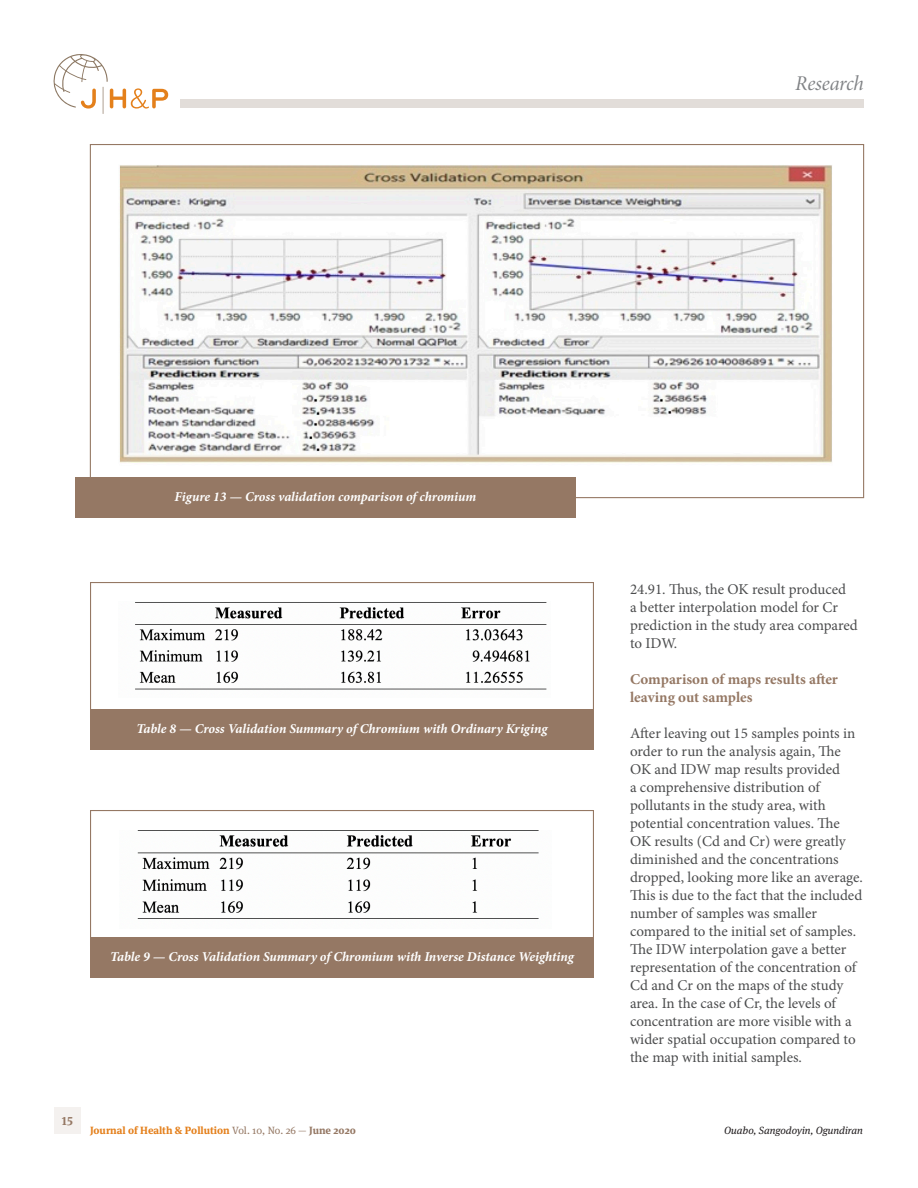
<style>
.page{position:relative;width:918px;height:1188px;background:#fff}
.page>*{position:absolute;margin:0;border:0;box-sizing:border-box;transform-origin:0 0}
.t1{font:21px "Minion Pro It Subh";letter-spacing:-.01em;color:#808285}
.Journal_Paragraph{font:15px/18px "Minion Pro";color:#4b4c4d}
.Journal_Paragraph-2{font:700 15px/18px "Minion Pro";letter-spacing:-.005em;color:#957864}
.Figure_Caption{font:italic 700 13.5px "Minion Pro";letter-spacing:-.005em;color:#fff}
.t2{font:700 12px "Meta Serif Pro";color:#957864}
.t3{font:700 10.5px "Meta Serif Pro";color:#e4801c}
.t4{font:italic 10.5px "Meta Serif Pro";color:#231f20}
.s1{font-weight:400;color:#957864}
.s2{color:#957864}
</style>
<div class="page">
<svg style="left:53px;top:54px;width:115px;height:60px"></svg>
<div style="left:180px;top:99px;width:684px;height:9px;background:#e2ddd9"></div>
<div style="left:54px;top:1107px;width:27px;height:27px;background:#f4f1ef"></div>
<img style="left:119px;top:165px;width:713px;height:298px">
<div style="left:75px;top:477px;width:501px;height:41px;background:#957864"></div>
<div style="left:90px;top:582px;width:504px;height:137px;border:1px solid #957864"></div>
<div style="left:90px;top:810px;width:504px;height:137px;border:1px solid #957864"></div>
<div style="left:90px;top:709px;width:504px;height:41px;background:#957864"></div>
<div style="left:90px;top:937px;width:504px;height:41px;background:#957864"></div>
<img style="left:135px;top:602px;width:412px;height:88px">
<img style="left:137px;top:835px;width:402px;height:84px">
<h1 class="t1" style="left:795px;top:70px;width:70px">Research</h1>
<p class="Figure_Caption" style="left:175px;top:487px;width:303px">Figure 13 — Cross validation comparison of chromium</p>
<p class="Figure_Caption" style="left:137px;top:720px;width:412px">Table 8 — Cross Validation Summary of Chromium with Ordinary Kriging</p>
<p class="Figure_Caption" style="left:110px;top:948px;width:465px">Table 9 — Cross Validation Summary of Chromium with Inverse Distance Weighting</p>
<p class="t2" style="left:62px;top:1111px;width:13px">15</p>
<p class="t3" style="left:90px;top:1122px;width:267px">Journal of Health &amp; Pollution <span class="s1">Vol. 10, No. 26 —</span> <span class="s2">June 2020</span></p>
<p class="Journal_Paragraph" style="left:630px;top:580px;width:229px">24.91. Thus, the OK result produced<br>a better interpolation model for Cr prediction in the study area compared to IDW.</p>
<p class="Journal_Paragraph-2" style="left:630px;top:670px;width:210px">Comparison of maps results after leaving out samples</p>
<p class="Journal_Paragraph" style="left:630px;top:724px;width:234px">After leaving out 15 samples points in order to run the analysis again, The OK and IDW map results provided<br>a comprehensive distribution of pollutants in the study area, with potential concentration values. The OK results (Cd and Cr) were greatly diminished and the concentrations dropped, looking more like an average.<br>This is due to the fact that the included number of samples was smaller compared to the initial set of samples.<br>The IDW interpolation gave a better representation of the concentration of Cd and Cr on the maps of the study area. In the case of Cr, the levels of concentration are more visible with a wider spatial occupation compared to the map with initial samples.</p>
<p class="t4" style="left:724px;top:1123px;width:140px">Ouabo, Sangodoyin, Ogundiran</p>
</div>
